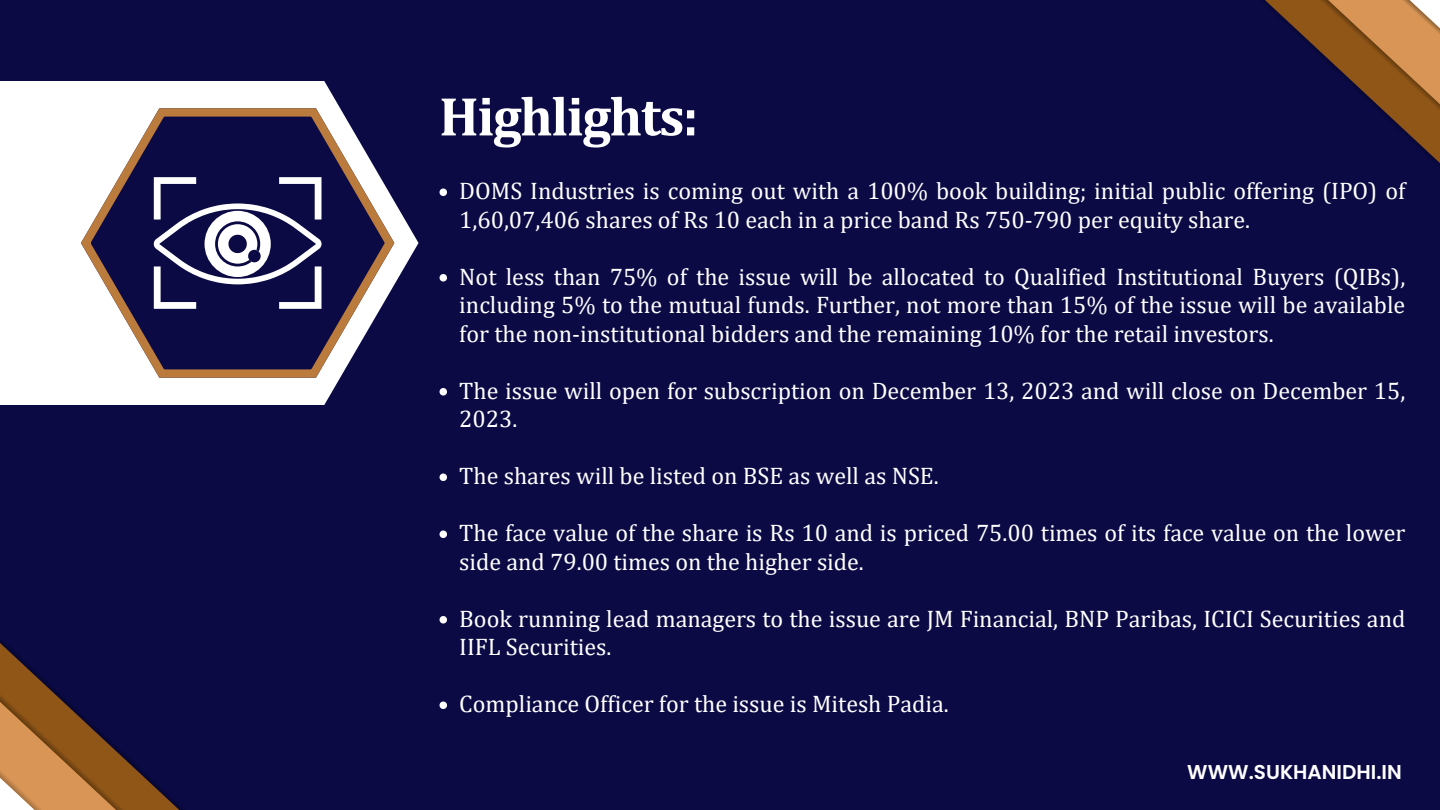
<style>
.page{position:relative;width:1440px;height:810px;background:#0b0a45}
.page>*{position:absolute;margin:0;border:0;box-sizing:border-box;transform-origin:0 0}
.t1{font:700 55.2px "Cambria";letter-spacing:-.03em;color:#fff}
.t2{font:24px/28.5px "Cambria";color:#fff}
.t3{font:600 20px "Poppins";color:#fff}
</style>
<div class="page">
<svg style="left:0;top:81px;width:419px;height:324px;fill:#fff"></svg>
<svg style="left:81px;top:108px;width:313px;height:270px"></svg>
<svg style="left:154px;top:177px;width:168px;height:132px"></svg>
<svg style="left:440px;top:189px;width:7px;height:7px"></svg>
<svg style="left:440px;top:274px;width:7px;height:8px"></svg>
<svg style="left:440px;top:388px;width:7px;height:8px"></svg>
<svg style="left:440px;top:474px;width:7px;height:7px"></svg>
<svg style="left:440px;top:531px;width:7px;height:7px"></svg>
<svg style="left:440px;top:616px;width:7px;height:8px"></svg>
<svg style="left:440px;top:702px;width:7px;height:7px"></svg>
<svg style="left:1263px;top:0;width:177px;height:166px"></svg>
<svg style="left:0;top:639px;width:183px;height:171px"></svg>
<p class="t1" style="left:439px;top:83px;width:261px">Highlights:</p>
<p class="t2" style="left:459px;top:176px;width:948px">DOMS Industries is coming out with a 100% book building; initial public offering (IPO) of<br>1,60,07,406 shares of Rs 10 each in a price band Rs 750-790 per equity share.</p>
<p class="t2" style="left:459px;top:262px;width:948px;text-align:justify">Not less than 75% of the issue will be allocated to Qualified Institutional Buyers (QIBs), including 5% to the mutual funds. Further, not more than 15% of the issue will be available for the non-institutional bidders and the remaining 10% for the retail investors.</p>
<p class="t2" style="left:459px;top:376px;width:948px">The issue will open for subscription on December 13, 2023 and will close on December 15,<br>2023.</p>
<p class="t2" style="left:459px;top:461px;width:481px">The shares will be listed on BSE as well as NSE.</p>
<p class="t2" style="left:459px;top:518px;width:948px">The face value of the share is Rs 10 and is priced 75.00 times of its face value on the lower side and 79.00 times on the higher side.</p>
<p class="t2" style="left:459px;top:604px;width:948px">Book running lead managers to the issue are JM Financial, BNP Paribas, ICICI Securities and<br>IIFL Securities.</p>
<p class="t2" style="left:459px;top:689px;width:491px">Compliance Officer for the issue is Mitesh Padia.</p>
<p class="t3" style="left:1187px;top:758px;width:216px">WWW.SUKHANIDHI.IN</p>
</div>
